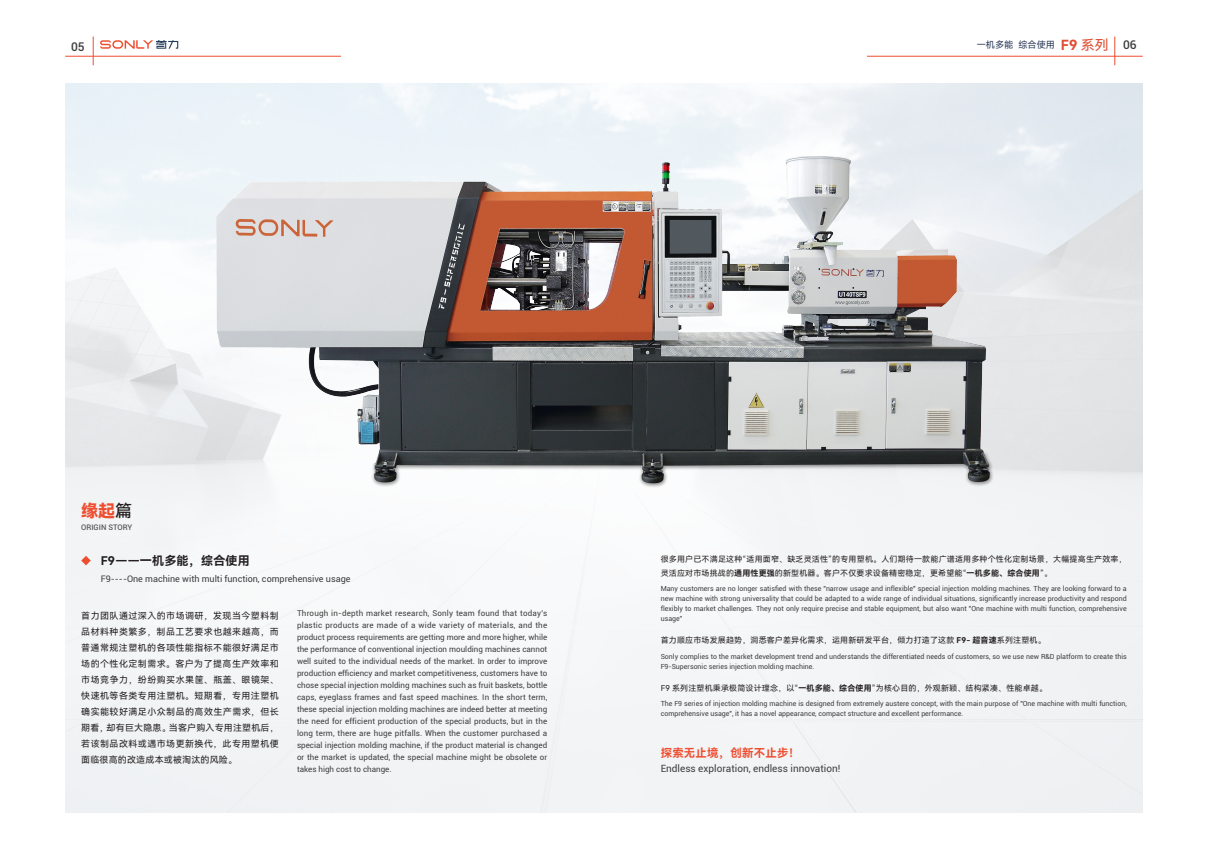
<style>
.page{position:relative;width:1208px;height:859px;background:#fff}
.page>*{position:absolute;margin:0;border:0;box-sizing:border-box;transform-origin:0 0}
.t1{font:17px "Harmony OS Sans SC Black";color:#ef4d2f}
.t2{font:12px "Harmony OS Sans SC Bold";letter-spacing:.02em;color:#231f20}
.t3{font:500 12px "Roboto";color:#3e3e3f}
.t4{font:11.4px "Harmony OS Sans SC Bold";letter-spacing:.02em;color:#ef4d2f}
.t5{font:10px "Roboto";color:#3e3e3f}
.t6{font:9.1px "Harmony OS Sans SC";color:#303e5c}
.t7{font:9px/16px "Harmony OS Sans SC";letter-spacing:.02em;color:#231f20;text-align:justify}
.t8{font:9px "Roboto";color:#3e3e3f}
.t9{font:8px/12px "Roboto";letter-spacing:.01em;color:#3e3e3f;text-align:justify}
.t10{font:8px/14px "Harmony OS Sans SC";letter-spacing:.02em;color:#231f20}
.t11{font:500 7.7px "Roboto";color:#57585a}
.t12{font:7px/10px "Roboto";color:#3e3e3f}
.s1{font-family:"Harmony OS Sans SC Bold";font-size:14px;color:#de4f33}
.s2{font-size:14px;color:#de4f33}
.s3{font-family:"Roboto";font-weight:500;font-size:12px;color:#3e3e3f}
.s4{font-family:"Harmony OS Sans SC Medium";color:#231f20}
.s5{font-family:"Harmony OS Sans SC Bold"}
</style>
<div class="page">
<svg style="left:81px;top:556px;width:10px;height:9px"></svg>
<img style="left:213px;top:154px;width:781px;height:336px">
<svg style="left:100px;top:40px;width:78px;height:9px"></svg>
<hr style="left:867px;top:56px;width:275px;height:1px;background:#ef4d2f">
<svg style="left:1114px;top:37px;width:1px;height:28px"></svg>
<hr style="left:65px;top:56px;width:276px;height:1px;background:#ef4d2f">
<svg style="left:93px;top:37px;width:1px;height:28px"></svg>
<h2 class="t3" style="left:71px;top:38px;width:15px">05</h2>
<p class="t6" style="left:976px;top:38px;width:161px">一机多能 综合使用 <span class="s1">F9</span> <span class="s2">系列</span> <span class="s3">06</span></p>
<h1 class="t1" style="left:81px;top:499px;width:53px">缘起<span class="s4">篇</span></h1>
<p class="t11" style="left:81px;top:522px;width:53px">ORIGIN STORY</p>
<h2 class="t2" style="left:101px;top:553px;width:151px">F9——一机多能，综合使用</h2>
<p class="t8" style="left:101px;top:573px;width:251px">F9----One machine with multi function, comprehensive usage</p>
<p class="t7" style="left:81px;top:607px;width:199px">首力团队通过深入的市场调研，发现当今塑料制品材料种类繁多，制品工艺要求也越来越高，而普通常规注塑机的各项性能指标不能很好满足市场的个性化定制需求。客户为了提高生产效率和市场竞争力，纷纷购买水果筐、瓶盖、眼镜架、快速机等各类专用注塑机。短期看，专用注塑机确实能较好满足小众制品的高效生产需求，但长期看，却有巨大隐患。当客户购入专用注塑机后，若该制品改料或遇市场更新换代，此专用塑机便面临很高的改造成本或被淘汰的风险。</p>
<p class="t9" style="left:297px;top:607px;width:252px">Through in-depth market research, Sonly team found that today's plastic products are made of a wide variety of materials, and the product process requirements are getting more and more higher, while the performance of conventional injection moulding machines cannot well suited to the individual needs of the market. In order to improve production efficiency and market competitiveness, customers have to chose special injection molding machines such as fruit baskets, bottle caps, eyeglass frames and fast speed machines. In the short term, these special injection molding machines are indeed better at meeting the need for efficient production of the special products, but in the long term, there are huge pitfalls. When the customer purchased a special injection molding machine, if the product material is changed or the market is updated, the special machine might be obsolete or takes high cost to change.</p>
<p class="t10" style="left:660px;top:552px;width:467px">很多用户已不满足这种“适用面窄、缺乏灵活性”的专用塑机。人们期待一款能广谱适用多种个性化定制场景，大幅提高生产效率，灵活应对市场挑战的<span class="s5">通用性更强</span>的新型机器。客户不仅要求设备精密稳定，更希望能“<span class="s5">一机多能、综合使用</span>”。</p>
<p class="t12" style="left:660px;top:583px;width:467px;text-align:justify">Many customers are no longer satisfied with these "narrow usage and inflexible" special injection molding machines. They are looking forward to a new machine with strong universality that could be adapted to a wide range of individual situations, significantly increase productivity and respond flexibly to market challenges. They not only require precise and stable equipment, but also want "One machine with multi function, comprehensive usage”</p>
<p class="t12" style="left:660px;top:651px;width:467px">Sonly complies to the market development trend and understands the differentiated needs of customers, so we use new R&amp;D platform to create this<br>F9-Supersonic series injection molding machine.</p>
<p class="t12" style="left:660px;top:698px;width:467px">The F9 series of injection molding machine is designed from extremely austere concept, with the main purpose of "One machine with multi function, comprehensive usage", it has a novel appearance, compact structure and excellent performance.</p>
<p class="t10" style="left:660px;top:633px;width:386px">首力顺应市场发展趋势，洞悉客户差异化需求，运用新研发平台，倾力打造了这款 <span class="s5">F9- 超音速</span>系列注塑机。</p>
<p class="t10" style="left:660px;top:681px;width:388px">F9 系列注塑机秉承极简设计理念，以“<span class="s5">一机多能、综合使用</span>”为核心目的，外观新颖、结构紧凑、性能卓越。</p>
<h3 class="t4" style="left:660px;top:745px;width:141px">探索无止境，创新不止步！</h3>
<p class="t5" style="left:660px;top:761px;width:181px">Endless exploration, endless innovation!</p>
</div>
